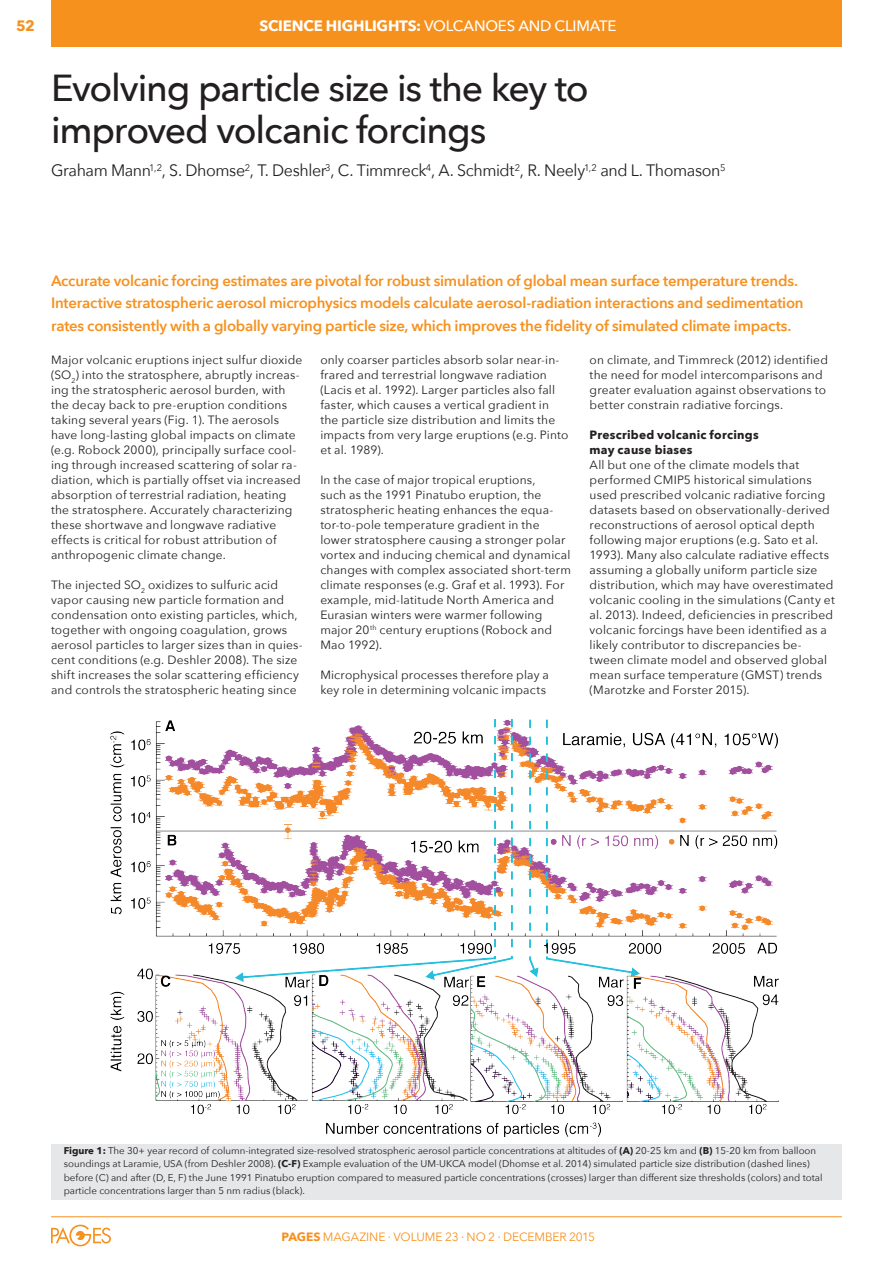
<style>
.page{position:relative;width:893px;height:1263px;background:#fff}
.page>*{position:absolute;margin:0;border:0;box-sizing:border-box;transform-origin:0 0}
.ARTICLE-Title{font:500 37.5px/42px "Avenir Next";letter-spacing:-.03em;color:#231f20}
.ARTICLE-Authors{font:16.5px "Avenir Next";letter-spacing:-.025em;color:#231f20}
.ARTICLE-Abstract{font:600 15px/22.5px "Avenir Next";letter-spacing:-.015em;color:#f6911e}
.HEADER-Title{font:500 15px "Avenir Next";letter-spacing:-.015em;color:#fff}
.PAGE_NUMBER{font:700 15px "Avenir Next";color:#f6911e}
._3col-text{font:12px/15px "Avenir Next";letter-spacing:.015em;color:#231f20}
._3col-subtitles{font:700 12px/15px "Avenir Next";letter-spacing:.02em;color:#231f20}
.t1{font:12px "Avenir Next";letter-spacing:-.01em;color:#f6911e}
.ARTICLE-Figure_Capti{font:9.75px/13.5px "Avenir Next";color:#231f20}
.s1{font-weight:700}
</style>
<div class="page">
<hr style="left:51px;top:1216px;width:791px;height:1px;background:#f6911e">
<svg style="left:51px;top:1225px;width:60px;height:21px"></svg>
<div style="left:51px;top:0;width:791px;height:46px;background:#f6911e"></div>
<div style="left:51px;top:1144px;width:791px;height:55px;background:#e6e7e9"></div>
<img style="left:111px;top:720px;width:667px;height:416px">
<p class="PAGE_NUMBER" style="left:16px;top:13px;width:20px">52</p>
<p class="HEADER-Title" style="left:259px;top:13px;width:358px"><span class="s1">SCIENCE HIGHLIGHTS:</span> Volcanoes and climate</p>
<p class="ARTICLE-Title" style="left:51px;top:66px;width:539px">Evolving particle size is the key to improved volcanic forcings</p>
<p class="ARTICLE-Authors" style="left:51px;top:157px;width:676px">Graham Mann<sup>1,2</sup>, S. Dhomse<sup>2</sup>, T. Deshler<sup>3</sup>, C. Timmreck<sup>4</sup>, A. Schmidt<sup>2</sup>, R. Neely<sup>1,2</sup> and L. Thomason<sup>5</sup></p>
<p class="ARTICLE-Abstract" style="left:51px;top:269px;width:754px">Accurate volcanic forcing estimates are pivotal for robust simulation of global mean surface temperature trends.<br>Interactive stratospheric aerosol microphysics models calculate aerosol-radiation interactions and sedimentation rates consistently with a globally varying particle size, which improves the fidelity of simulated climate impacts.</p>
<p class="_3col-text" style="left:51px;top:352px;width:253px">Major volcanic eruptions inject sulfur dioxide (SO<sub>2</sub>) into the stratosphere, abruptly increas&shy;ing the stratospheric aerosol burden, with the decay back to pre-eruption conditions taking several years (Fig. 1). The aerosols have long-lasting global impacts on climate (e.g. Robock 2000), principally surface cool&shy;ing through increased scattering of solar ra&shy;diation, which is partially offset via increased absorption of terrestrial radiation, heating the stratosphere. Accurately characterizing these shortwave and longwave radiative effects is critical for robust attribution of anthropogenic climate change.</p>
<p class="_3col-text" style="left:51px;top:577px;width:253px">The injected SO<sub>2</sub> oxidizes to sulfuric acid vapor causing new particle formation and condensation onto existing particles, which, together with ongoing coagulation, grows aerosol particles to larger sizes than in quies&shy;cent conditions (e.g. Deshler 2008). The size shift increases the solar scattering efficiency and controls the stratospheric heating since</p>
<p class="_3col-text" style="left:320px;top:352px;width:250px">only coarser particles absorb solar near-in&shy;frared and terrestrial longwave radiation (Lacis et al. 1992). Larger particles also fall faster, which causes a vertical gradient in the particle size distribution and limits the impacts from very large eruptions (e.g. Pinto et al. 1989).</p>
<p class="_3col-text" style="left:320px;top:472px;width:252px">In the case of major tropical eruptions,<br>such as the 1991 Pinatubo eruption, the stratospheric heating enhances the equa&shy;tor-to-pole temperature gradient in the lower stratosphere causing a stronger polar vortex and inducing chemical and dynamical changes with complex associated short-term climate responses (e.g. Graf et al. 1993). For example, mid-latitude North America and Eurasian winters were warmer following major 20<sup>th</sup> century eruptions (Robock and Mao 1992).</p>
<p class="_3col-text" style="left:320px;top:667px;width:230px">Microphysical processes therefore play a key role in determining volcanic impacts</p>
<p class="_3col-text" style="left:590px;top:352px;width:240px">on climate, and Timmreck (2012) identified the need for model intercomparisons and greater evaluation against observations to better constrain radiative forcings.</p>
<p class="_3col-subtitles" style="left:590px;top:427px;width:171px">Prescribed volcanic forcings may cause biases</p>
<p class="_3col-text" style="left:590px;top:457px;width:247px">All but one of the climate models that performed CMIP5 historical simulations used prescribed volcanic radiative forcing datasets based on observationally-derived reconstructions of aerosol optical depth following major eruptions (e.g. Sato et al.<br>1993). Many also calculate radiative effects assuming a globally uniform particle size distribution, which may have overestimated volcanic cooling in the simulations (Canty et al. 2013). Indeed, deficiencies in prescribed volcanic forcings have been identified as a likely contributor to discrepancies be&shy;tween climate model and observed global mean surface temperature (GMST) trends (Marotzke and Forster 2015).</p>
<p class="ARTICLE-Figure_Capti" style="left:64px;top:1143px;width:760px"><span class="s1">Figure 1:</span> The 30+ year record of column-integrated size-resolved stratospheric aerosol particle concentrations at altitudes of <span class="s1">(A)</span> 20-25 km and <span class="s1">(B)</span> 15-20 km from balloon soundings at Laramie, USA (from Deshler 2008). <span class="s1">(C-F)</span> Example evaluation of the UM-UKCA model (Dhomse et al. 2014) simulated particle size distribution (dashed lines) before (C) and after (D, E, F) the June 1991 Pinatubo eruption compared to measured particle concentrations (crosses) larger than different size thresholds (colors) and total particle concentrations larger than 5 nm radius (black).</p>
<p class="t1" style="left:281px;top:1227px;width:315px"><span class="s1">PAGES</span> MAGAZINE ∙ VOLUME 23 ∙ NO 2 ∙ Decem ber 2015</p>
</div>
